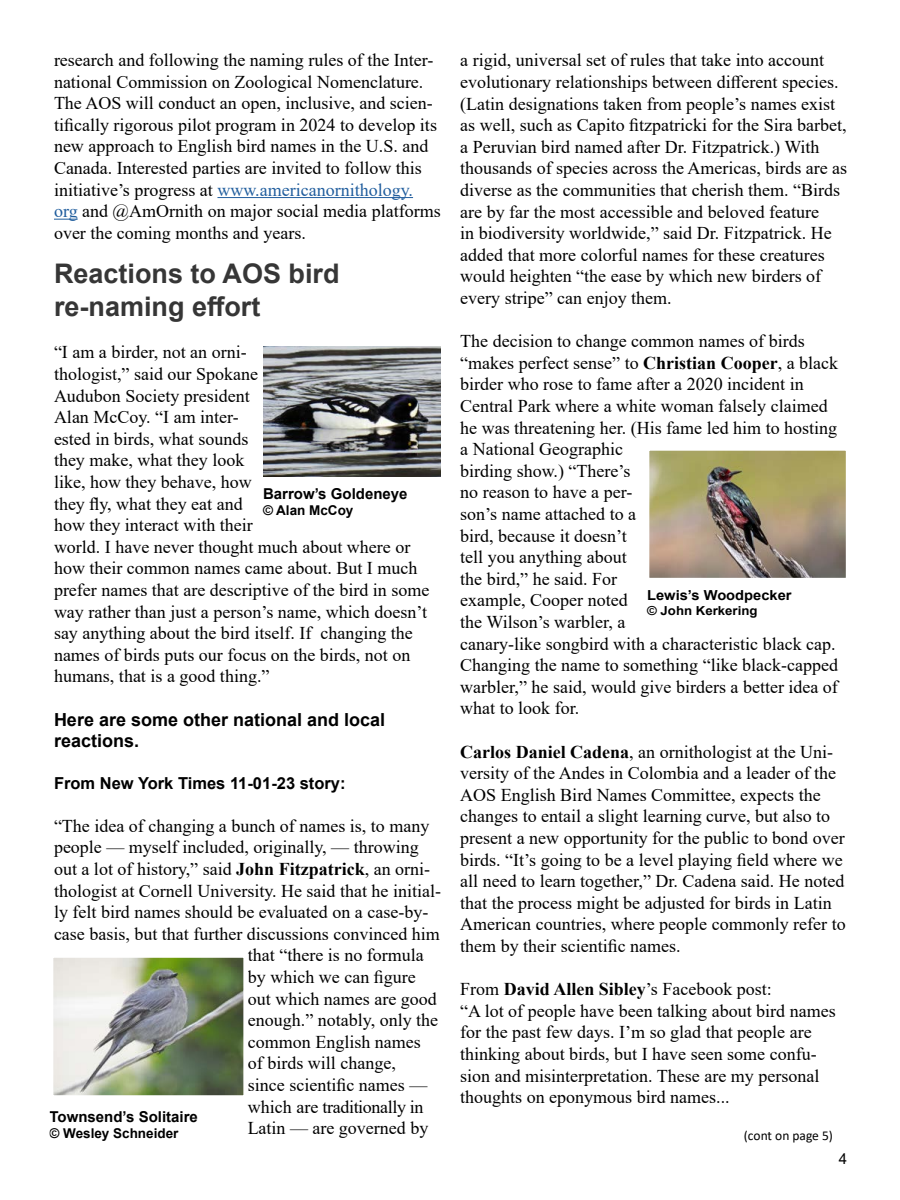
<style>
.page{position:relative;width:900px;height:1200px;background:#fff}
.page>*{position:absolute;margin:0;border:0;box-sizing:border-box;transform-origin:0 0}
.t1{font:700 27px/32.4px "Arial";color:#363636}
.t2{font:18px/21.6px "Times New Roman";color:#000}
.t3{font:700 18px/21.6px "Arial";color:#000}
.t4{font:18px "Times New Roman";letter-spacing:-.02em;color:#000}
.t5{font:700 16.5px "Arial";color:#000}
.t6{font:700 15px "Arial";color:#000}
.t7{font:15px "Arial";color:#000}
.t8{font:700 13.8px "Arial";color:#000;scale:1.06 1}
.t9{font:700 13.5px "Arial";color:#000}
.t10{font:13.5px "Calibri";color:#000}
.t11{font:700 12.45px "Arial";color:#000;scale:1.06 1}
.s1{color:#215e9e}
.s2{font-weight:700}
</style>
<div class="page">
<hr style="left:217px;top:197px;width:196px;height:1px;background:#215e9e">
<svg style="left:54px;top:219px;width:24px;height:1px"></svg>
<img style="left:263px;top:346px;width:178px;height:130px">
<img style="left:650px;top:451px;width:195px;height:126px">
<div style="left:645px;top:446px;width:205px;height:136px;border:4px solid #fff"></div>
<img style="left:54px;top:958px;width:189px;height:137px">
<div style="left:49px;top:953px;width:199px;height:147px;border:4px solid #fff"></div>
<p class="t2" style="left:54px;top:49px;width:388px">research and following the naming rules of the Inter&shy;national Commission on Zoological Nomenclature.<br>The AOS will conduct an open, inclusive, and scien&shy;tifically rigorous pilot program in 2024 to develop its new approach to English bird names in the U.S. and Canada. Interested parties are invited to follow this initiative’s progress at <span class="s1">www.americanornithology. org</span> and @AmOrnith on major social media platforms over the coming months and years.</p>
<h1 class="t1" style="left:54px;top:258px;width:287px">Reactions to AOS bird re-naming effort</h1>
<p class="t2" style="left:54px;top:341px;width:377px">“I am a birder, not an orni-<br>thologist,” said our Spokane<br>Audubon Society president<br>Alan McCoy. “I am inter-<br>ested in birds, what sounds<br>they make, what they look<br>like, how they behave, how<br>they fly, what they eat and<br>how they interact with their<br>world. I have never thought much about where or how their common names came about. But I much prefer names that are descriptive of the bird in some way rather than just a person’s name, which doesn’t say anything about the bird itself. If changing the names of birds puts our focus on the birds, not on humans, that is a good thing.”</p>
<p class="t3" style="left:54px;top:709px;width:333px">Here are some other national and local reactions.</p>
<p class="t5" style="left:54px;top:771px;width:293px">From New York Times 11-01-23 story:</p>
<p class="t2" style="left:54px;top:814px;width:377px">“The idea of changing a bunch of names is, to many</p>
<p class="t2" style="left:54px;top:836px;width:366px">people — myself included, originally, — throwing</p>
<p class="t2" style="left:54px;top:858px;width:378px">out a lot of history,” said <span class="s2">John Fitzpatrick</span>, an orni-</p>
<p class="t2" style="left:54px;top:879px;width:388px">thologist at Cornell University. He said that he initial-</p>
<p class="t2" style="left:54px;top:901px;width:376px">ly felt bird names should be evaluated on a case-by-</p>
<p class="t2" style="left:54px;top:922px;width:387px">case basis, but that further discussions convinced him</p>
<p class="t2" style="left:248px;top:944px;width:177px">that “there is no formula</p>
<p class="t2" style="left:248px;top:966px;width:169px">by which we can figure</p>
<p class="t2" style="left:248px;top:987px;width:190px">out which names are good</p>
<p class="t2" style="left:248px;top:1009px;width:192px">enough.” notably, only the</p>
<p class="t2" style="left:248px;top:1030px;width:174px">common English names</p>
<p class="t2" style="left:248px;top:1052px;width:149px">of birds will change,</p>
<p class="t2" style="left:248px;top:1074px;width:181px">since scientific names —</p>
<p class="t4" style="left:248px;top:1094px;width:177px">which are traditionally in</p>
<p class="t2" style="left:248px;top:1117px;width:182px">Latin — are governed by</p>
<p class="t6" style="left:263px;top:483px;width:146px">Barrow’s Goldeneye</p>
<p class="t9" style="left:263px;top:501px;width:92px">© Alan McCoy</p>
<p class="t6" style="left:50px;top:1106px;width:150px">Townsend’s Solitaire</p>
<p class="t9" style="left:50px;top:1123px;width:130px">© Wesley Schneider</p>
<p class="t2" style="left:460px;top:49px;width:388px">a rigid, universal set of rules that take into account evolutionary relationships between different species. (Latin designations taken from people’s names exist as well, such as Capito fitzpatricki for the Sira barbet, a Peruvian bird named after Dr. Fitzpatrick.) With thousands of species across the Americas, birds are as diverse as the communities that cherish them. “Birds are by far the most accessible and beloved feature<br>in biodiversity worldwide,” said Dr. Fitzpatrick. He added that more colorful names for these creatures would heighten “the ease by which new birders of every stripe” can enjoy them.</p>
<p class="t2" style="left:460px;top:330px;width:379px">The decision to change common names of birds “makes perfect sense” to <span class="s2">Christian Cooper</span>, a black birder who rose to fame after a 2020 incident in Central Park where a white woman falsely claimed he was threatening her. (His fame led him to hosting a National Geographic<br>birding show.) “There’s<br>no reason to have a per-<br>son’s name attached to a<br>bird, because it doesn’t<br>tell you anything about<br>the bird,” he said. For<br>example, Cooper noted<br>the Wilson’s warbler, a<br>canary-like songbird with a characteristic black cap.<br>Changing the name to something “like black-capped warbler,” he said, would give birders a better idea of what to look for.</p>
<p class="t2" style="left:460px;top:740px;width:387px"><span class="s2">Carlos Daniel Cadena</span>, an ornithologist at the Uni&shy;versity of the Andes in Colombia and a leader of the AOS English Bird Names Committee, expects the changes to entail a slight learning curve, but also to present a new opportunity for the public to bond over birds. “It’s going to be a level playing field where we all need to learn together,” Dr. Cadena said. He noted that the process might be adjusted for birds in Latin American countries, where people commonly refer to them by their scientific names.</p>
<p class="t2" style="left:460px;top:978px;width:377px">From <span class="s2">David Allen Sibley</span>’s Facebook post:<br>“A lot of people have been talking about bird names for the past few days. I’m so glad that people are thinking about birds, but I have seen some confu&shy;sion and misinterpretation. These are my personal thoughts on eponymous bird names...</p>
<p class="t8" style="left:647px;top:585px;width:138px">Lewis’s Woodpecker</p>
<p class="t11" style="left:647px;top:601px;width:106px">© John Kerkering</p>
<p class="t10" style="left:744px;top:1126px;width:91px">(cont on page 5)</p>
<p class="t7" style="left:839px;top:1149px;width:10px">4</p>
</div>
